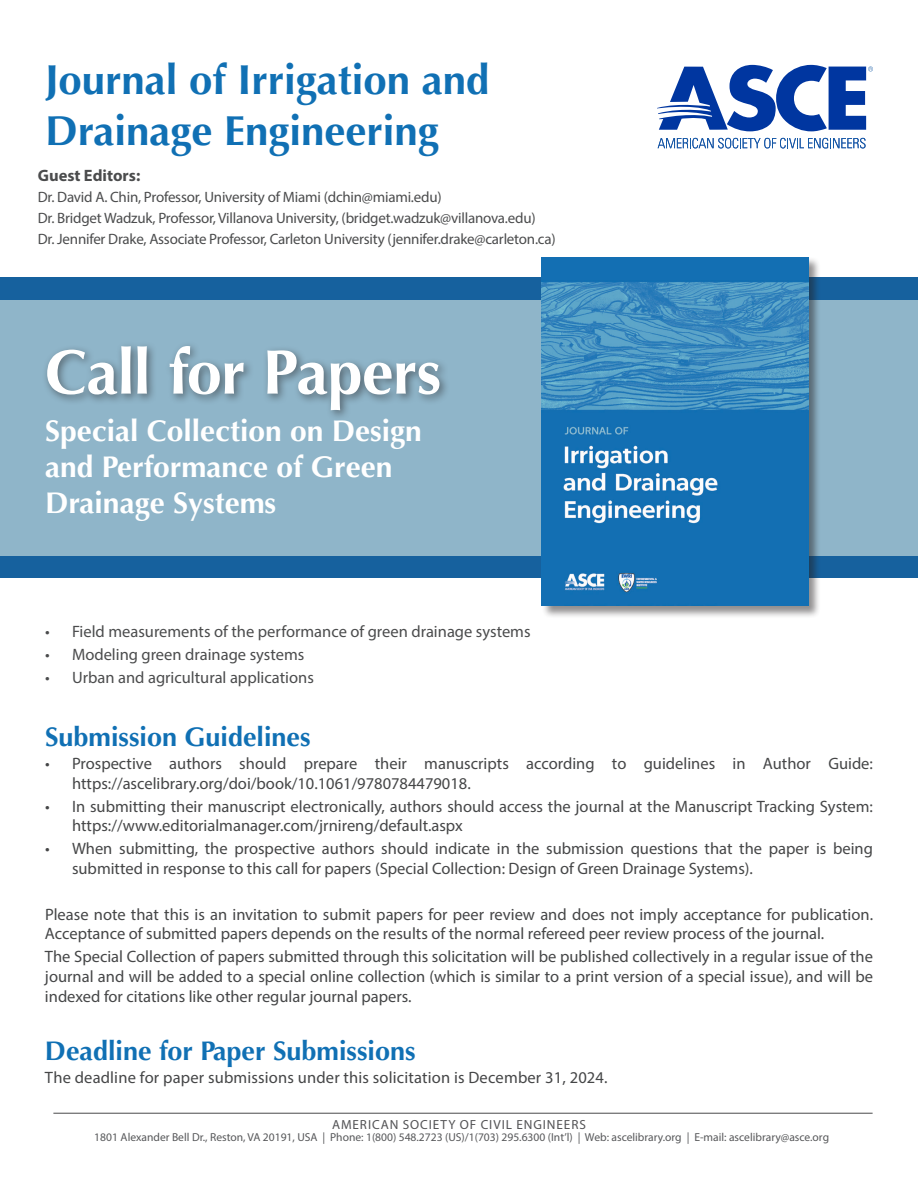
<style>
.page{position:relative;width:918px;height:1188px;background:#fff}
.page>*{position:absolute;margin:0;border:0;box-sizing:border-box;transform-origin:0 0}
.t1{font:700 63px "Optima";letter-spacing:-.015em;color:#fff}
.t2{font:700 42px/50.4px "Optima";color:#1070b4}
.t3{font:700 30px/36px "Optima";color:#fff}
.t4{font:700 27px "Optima";color:#1070b4}
.t5{font:16.5px/19.8px "Myriad Pro";color:#454647}
.t6{font:16.5px "Myriad Pro";color:#4b4c4d}
.t7{font:700 16.5px "Myriad Pro";color:#4b4c4d}
.t8{font:15px "Myriad Pro";letter-spacing:-.015em;color:#4b4c4d}
.t9{font:13.2px "Myriad Pro";letter-spacing:.07em;color:#535355}
.t10{font:11.55px "Myriad Pro";color:#57585a}
</style>
<div class="page">
<hr style="left:53px;top:1113px;width:820px;height:1px;background:#494a4b">
<div style="left:0;top:278px;width:918px;height:300px;background:#16619e"></div>
<div style="left:0;top:300px;width:918px;height:256px;background:#8fb5c9"></div>
<div style="left:42px;top:341px;width:408px;height:81px;background:#231f20;opacity:.51"></div>
<svg style="left:658px;top:138px;width:208px;height:10px"></svg>
<svg style="left:657px;top:65px;width:216px;height:66px"></svg>
<div style="left:541px;top:257px;width:280px;height:361px;background:#231f20;opacity:.5"></div>
<img style="left:542px;top:257px;width:267px;height:349px">
<p class="t2" style="left:45px;top:56px;width:446px">Journal of Irrigation and<br>Drainage Engineering</p>
<p class="t7" style="left:38px;top:165px;width:104px">Guest Editors:</p>
<p class="t8" style="left:38px;top:188px;width:405px">Dr. David A. Chin, Professor, University of Miami (dchin@miami.edu)</p>
<p class="t8" style="left:38px;top:209px;width:499px">Dr. Bridget Wadzuk, Professor, Villanova University, (bridget.wadzuk@villanova.edu)</p>
<p class="t8" style="left:38px;top:230px;width:519px">Dr. Jennifer Drake, Associate Professor, Carleton University (jennifer.drake@carleton.ca)</p>
<p class="t1" style="left:45px;top:336px;width:398px">Call for Papers</p>
<p class="t3" style="left:45px;top:413px;width:378px">Special Collection on Design and Performance of Green<br>Drainage Systems</p>
<p class="t6" style="left:45px;top:621px;width:487px">• Field measurements of the performance of green drainage systems</p>
<p class="t6" style="left:45px;top:644px;width:261px">• Modeling green drainage systems</p>
<p class="t6" style="left:45px;top:667px;width:270px">• Urban and agricultural applications</p>
<p class="t4" style="left:45px;top:721px;width:267px">Submission Guidelines</p>
<p class="t5" style="left:72px;top:753px;width:802px;text-indent:-27px">• Prospective authors should prepare their manuscripts according to guidelines in Author Guide: https://ascelibrary.org/doi/book/10.1061/9780784479018.</p>
<p class="t5" style="left:72px;top:796px;width:803px;text-indent:-27px">• In submitting their manuscript electronically, authors should access the journal at the Manuscript Tracking System: https://www.editorialmanager.com/jrnireng/default.aspx</p>
<p class="t5" style="left:72px;top:838px;width:803px;text-indent:-27px">• When submitting, the prospective authors should indicate in the submission questions that the paper is being submitted in response to this call for papers (Special Collection: Design of Green Drainage Systems).</p>
<p class="t5" style="left:45px;top:904px;width:830px">Please note that this is an invitation to submit papers for peer review and does not imply acceptance for publication.<br>Acceptance of submitted papers depends on the results of the normal refereed peer review process of the journal.</p>
<p class="t5" style="left:45px;top:946px;width:830px;text-align:justify">The Special Collection of papers submitted through this solicitation will be published collectively in a regular issue of the journal and will be added to a special online collection (which is similar to a print version of a special issue), and will be indexed for citations like other regular journal papers.</p>
<p class="t4" style="left:45px;top:1035px;width:372px">Deadline for Paper Submissions</p>
<p class="t5" style="left:45px;top:1067px;width:564px">The deadline for paper submissions under this solicitation is December 31, 2024.</p>
<p class="t9" style="left:332px;top:1116px;width:255px">AMERICAN SOCIETY OF CIVIL ENGINEERS</p>
<p class="t10" style="left:94px;top:1130px;width:736px">1801 Alexander Bell Dr., Reston, VA 20191, USA | Phone: 1(800) 548.2723 (US)/1(703) 295.6300 (Int’l) | Web: ascelibrary.org | E-mail: ascelibrary@asce.org</p>
</div>
